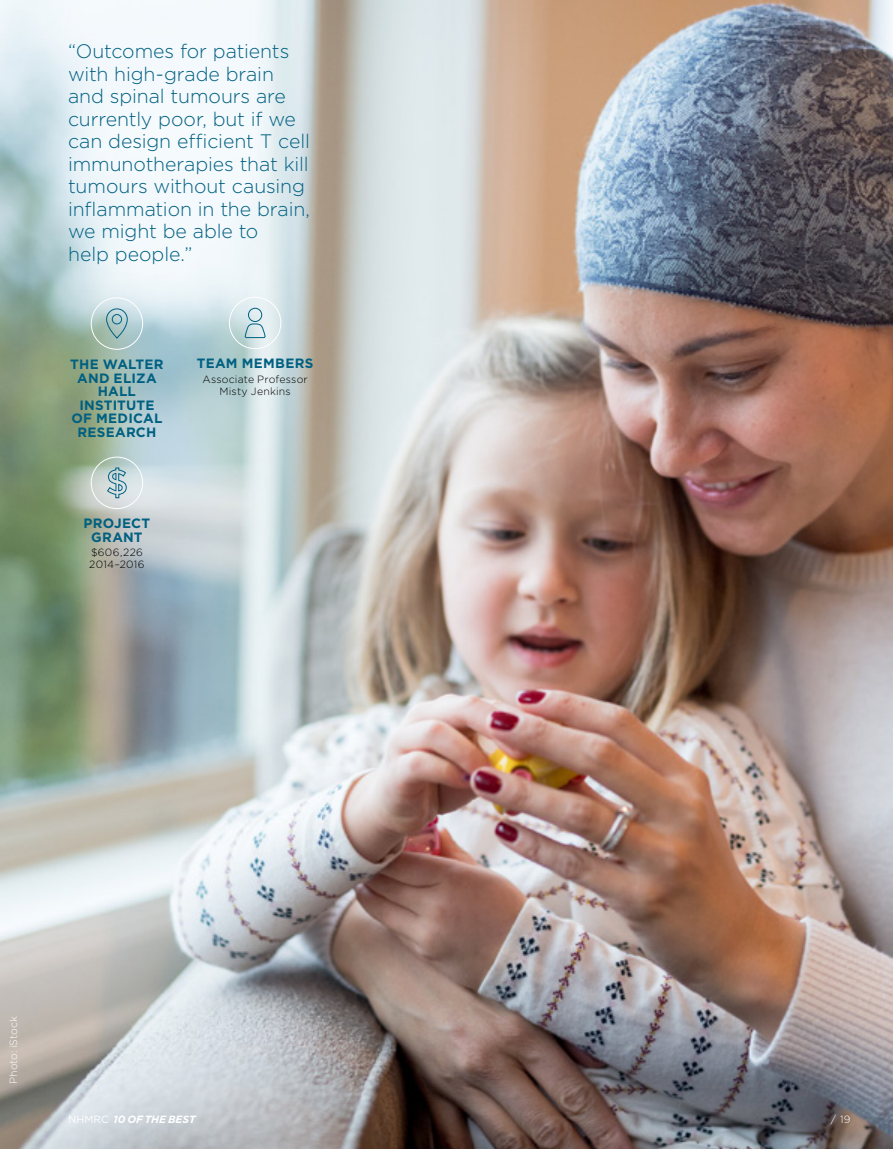
<style>
.page{position:relative;width:893px;height:1149px;background:#fff}
.page>*{position:absolute;margin:0;border:0;box-sizing:border-box;transform-origin:0 0}
.Intro_text{font:300 19.5px/22.5px "Gotham";letter-spacing:-.005em;color:#006081}
.Icon_text{font:700 13.5px/13.5px "Gotham";letter-spacing:.015em;color:#006081;text-align:center}
.Icon_light_text{font:300 10.5px/12px "Gotham";letter-spacing:.02em;color:#000}
.t1{font:italic 700 10.5px "Gotham";letter-spacing:-.005em;color:#fff}
.t2{font:300 10.5px "Gotham";color:#fff}
.s1{font-weight:400;font-style:normal}
</style>
<div class="page">
<img style="left:0;top:0;width:893px;height:1148px">
<svg style="left:107px;top:467px;width:20px;height:31px"></svg>
<div style="left:91px;top:456px;width:52px;height:53px;border:1px solid #fff;border-radius:50%"></div>
<div style="left:91px;top:297px;width:52px;height:52px;border:1px solid #fff;border-radius:50%"></div>
<svg style="left:106px;top:308px;width:22px;height:31px"></svg>
<div style="left:229px;top:297px;width:52px;height:52px;border:1px solid #fff;border-radius:50%"></div>
<svg style="left:245px;top:307px;width:21px;height:31px"></svg>
<p class="Intro_text" style="left:68px;top:39px;width:243px">“Outcomes for patients with high-grade brain and spinal tumours are currently poor, but if we can design efficient T cell immunotherapies that kill tumours without causing inflammation in the brain, we might be able to<br>help people.”</p>
<p class="Icon_text" style="left:70px;top:357px;width:95px">THE WALTER<br>AND ELIZA<br>HALL<br>INSTITUTE<br>OF MEDICAL<br>RESEARCH</p>
<p class="Icon_text" style="left:197px;top:356px;width:118px">TEAM MEMBERS</p>
<p class="Icon_light_text" style="left:202px;top:372px;width:107px;text-align:center">Associate Professor<br>Misty Jenkins</p>
<p class="Icon_text" style="left:84px;top:516px;width:68px">PROJECT<br>GRANT</p>
<p class="Icon_light_text" style="left:89px;top:546px;width:57px">$606,226<br>2014–2016</p>
<p class="t2" style="left:7px;top:1083px;width:69px;rotate:-90deg">Photo: iStock</p>
<p class="t1" style="left:68px;top:1113px;width:129px"><span class="s1">NHMRC</span> 10 OF THE BEST</p>
<p class="t2" style="left:831px;top:1112px;width:21px">/ 19</p>
</div>
